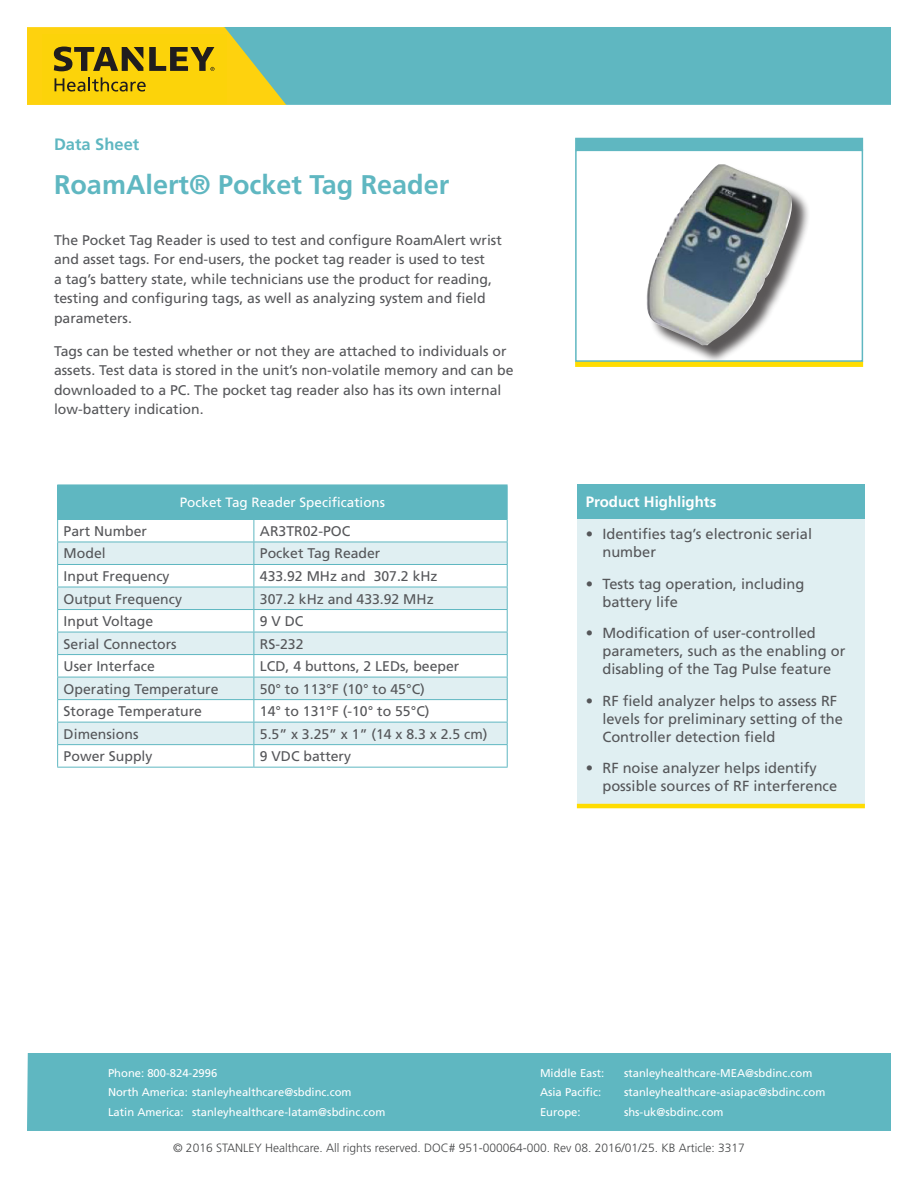
<style>
.page{position:relative;width:918px;height:1188px;background:#fff}
.page>*{position:absolute;margin:0;border:0;box-sizing:border-box;transform-origin:0 0}
.t1{font:700 27px "Frutiger";color:#5fb7c1}
.HeadLev2{font:700 16.5px "Frutiger";color:#5fb7c1}
.TableWhiteHead{font:700 15px "Frutiger";color:#fff}
.t2{font:14.7px/18px "Frutiger";color:#555659}
.Body{font:14.1px/19.5px "Frutiger";color:#555659}
.Table_title{font:13.5px "Frutiger";color:#fff}
.DocNumberLine{font:300 12px "Frutiger";color:#454647}
.BodyContact{font:11.25px "Frutiger LT Std";color:#fff}
</style>
<div class="page">
<div style="left:58px;top:485px;width:449px;height:34px;background:#5fb7c1"></div>
<svg style="left:255px;top:543px;width:252px;height:201px;fill:#e0eff2"></svg>
<hr style="left:57px;top:485px;width:1px;height:34px;background:#5fb7c1">
<hr style="left:507px;top:485px;width:1px;height:34px;background:#5fb7c1">
<hr style="left:57px;top:519px;width:197px;height:1px;background:#5fb7c1">
<hr style="left:254px;top:519px;width:254px;height:1px;background:#5fb7c1">
<hr style="left:254px;top:542px;width:254px;height:1px;background:#5fb7c1">
<hr style="left:254px;top:564px;width:254px;height:1px;background:#5fb7c1">
<hr style="left:254px;top:587px;width:254px;height:1px;background:#5fb7c1">
<hr style="left:254px;top:609px;width:254px;height:1px;background:#5fb7c1">
<hr style="left:254px;top:632px;width:254px;height:1px;background:#5fb7c1">
<hr style="left:254px;top:654px;width:254px;height:1px;background:#5fb7c1">
<hr style="left:254px;top:677px;width:254px;height:1px;background:#5fb7c1">
<hr style="left:254px;top:699px;width:254px;height:1px;background:#5fb7c1">
<hr style="left:254px;top:722px;width:254px;height:1px;background:#5fb7c1">
<hr style="left:254px;top:744px;width:254px;height:1px;background:#5fb7c1">
<svg style="left:57px;top:520px;width:198px;height:247px"></svg>
<svg style="left:507px;top:520px;width:1px;height:247px"></svg>
<hr style="left:57px;top:767px;width:197px;height:1px;background:#5fb7c1">
<hr style="left:254px;top:767px;width:254px;height:1px;background:#5fb7c1">
<div style="left:577px;top:485px;width:288px;height:34px;background:#5fb7c1"></div>
<div style="left:577px;top:519px;width:288px;height:287px;background:#e0eff2"></div>
<hr style="left:577px;top:804px;width:288px;height:4px;background:#ffdc01">
<div style="left:575px;top:138px;width:288px;height:12px;background:#5fb7c1"></div>
<div style="left:575px;top:361px;width:288px;height:6px;background:#ffdc01"></div>
<div style="left:648px;top:167px;width:162px;height:194px;background:#231f20;opacity:.75"></div>
<img style="left:646px;top:164px;width:149px;height:181px">
<div style="left:575px;top:150px;width:288px;height:212px;border:2px solid #5fb7c1"></div>
<div style="left:27px;top:1053px;width:864px;height:78px;background:#5fb7c1"></div>
<div style="left:286px;top:27px;width:605px;height:78px;background:#5fb7c1"></div>
<svg style="left:27px;top:27px;width:259px;height:78px;background:#d0ba23"></svg>
<p class="HeadLev2" style="left:54px;top:135px;width:87px">Data Sheet</p>
<p class="t1" style="left:54px;top:169px;width:397px">RoamAlert® Pocket Tag Reader</p>
<p class="Body" style="left:54px;top:230px;width:449px">The Pocket Tag Reader is used to test and configure RoamAlert wrist and asset tags. For end-users, the pocket tag reader is used to test<br>a tag’s battery state, while technicians use the product for reading, testing and configuring tags, as well as analyzing system and field parameters.</p>
<p class="Body" style="left:54px;top:341px;width:461px">Tags can be tested whether or not they are attached to individuals or assets. Test data is stored in the unit’s non-volatile memory and can be downloaded to a PC. The pocket tag reader also has its own internal low-battery indication.</p>
<p class="Table_title" style="left:180px;top:495px;width:207px">Pocket Tag Reader Specifications</p>
<p class="Body" style="left:64px;top:521px;width:85px">Part Number</p>
<p class="Body" style="left:260px;top:521px;width:92px">AR3TR02-POC</p>
<p class="Body" style="left:64px;top:544px;width:44px">Model</p>
<p class="Body" style="left:260px;top:544px;width:122px">Pocket Tag Reader</p>
<p class="Body" style="left:64px;top:566px;width:107px">Input Frequency</p>
<p class="Body" style="left:260px;top:566px;width:179px">433.92 MHz and 307.2 kHz</p>
<p class="Body" style="left:64px;top:589px;width:120px">Output Frequency</p>
<p class="Body" style="left:260px;top:589px;width:175px">307.2 kHz and 433.92 MHz</p>
<p class="Body" style="left:64px;top:611px;width:91px">Input Voltage</p>
<p class="Body" style="left:260px;top:611px;width:45px">9 V DC</p>
<p class="Body" style="left:64px;top:634px;width:114px">Serial Connectors</p>
<p class="Body" style="left:260px;top:634px;width:45px">RS-232</p>
<p class="Body" style="left:64px;top:657px;width:93px">User Interface</p>
<p class="Body" style="left:260px;top:657px;width:201px">LCD, 4 buttons, 2 LEDs, beeper</p>
<p class="Body" style="left:64px;top:679px;width:156px">Operating Temperature</p>
<p class="Body" style="left:260px;top:679px;width:167px">50° to 113°F (10° to 45°C)</p>
<p class="Body" style="left:64px;top:702px;width:140px">Storage Temperature</p>
<p class="Body" style="left:260px;top:702px;width:171px">14° to 131°F (-10° to 55°C)</p>
<p class="Body" style="left:64px;top:724px;width:76px">Dimensions</p>
<p class="Body" style="left:260px;top:724px;width:229px">5.5” x 3.25” x 1” (14 x 8.3 x 2.5 cm)</p>
<p class="Body" style="left:64px;top:747px;width:90px">Power Supply</p>
<p class="Body" style="left:260px;top:747px;width:93px">9 VDC battery</p>
<p class="TableWhiteHead" style="left:586px;top:493px;width:132px">Product Highlights</p>
<p class="t2" style="left:602px;top:525px;width:211px;text-indent:-16px">• Identifies tag’s electronic serial number</p>
<p class="t2" style="left:602px;top:575px;width:204px;text-indent:-16px">• Tests tag operation, including battery life</p>
<p class="t2" style="left:602px;top:624px;width:245px;text-indent:-16px">• Modification of user-controlled parameters, such as the enabling or disabling of the Tag Pulse feature</p>
<p class="t2" style="left:602px;top:692px;width:242px;text-indent:-16px">• RF field analyzer helps to assess RF levels for preliminary setting of the<br>Controller detection field</p>
<p class="t2" style="left:602px;top:759px;width:236px;text-indent:-16px">• RF noise analyzer helps identify possible sources of RF interference</p>
<p class="BodyContact" style="left:108px;top:1066px;width:111px">Phone: 800-824-2996</p>
<p class="BodyContact" style="left:108px;top:1086px;width:245px">North America: stanleyhealthcare@sbdinc.com</p>
<p class="BodyContact" style="left:108px;top:1105px;width:279px">Latin America: stanleyhealthcare-latam@sbdinc.com</p>
<p class="BodyContact" style="left:540px;top:1066px;width:66px">Middle East:</p>
<p class="BodyContact" style="left:624px;top:1066px;width:190px">stanleyhealthcare-MEA@sbdinc.com</p>
<p class="BodyContact" style="left:540px;top:1086px;width:63px">Asia Pacific:</p>
<p class="BodyContact" style="left:624px;top:1086px;width:203px">stanleyhealthcare-asiapac@sbdinc.com</p>
<p class="BodyContact" style="left:540px;top:1105px;width:42px">Europe:</p>
<p class="BodyContact" style="left:624px;top:1105px;width:101px">shs-uk@sbdinc.com</p>
<p class="DocNumberLine" style="left:173px;top:1141px;width:573px">© 2016 STANLEY Healthcare. All rights reserved. DOC# 951-000064-000. Rev 08. 2016/01/25. KB Article: 3317</p>
</div>
